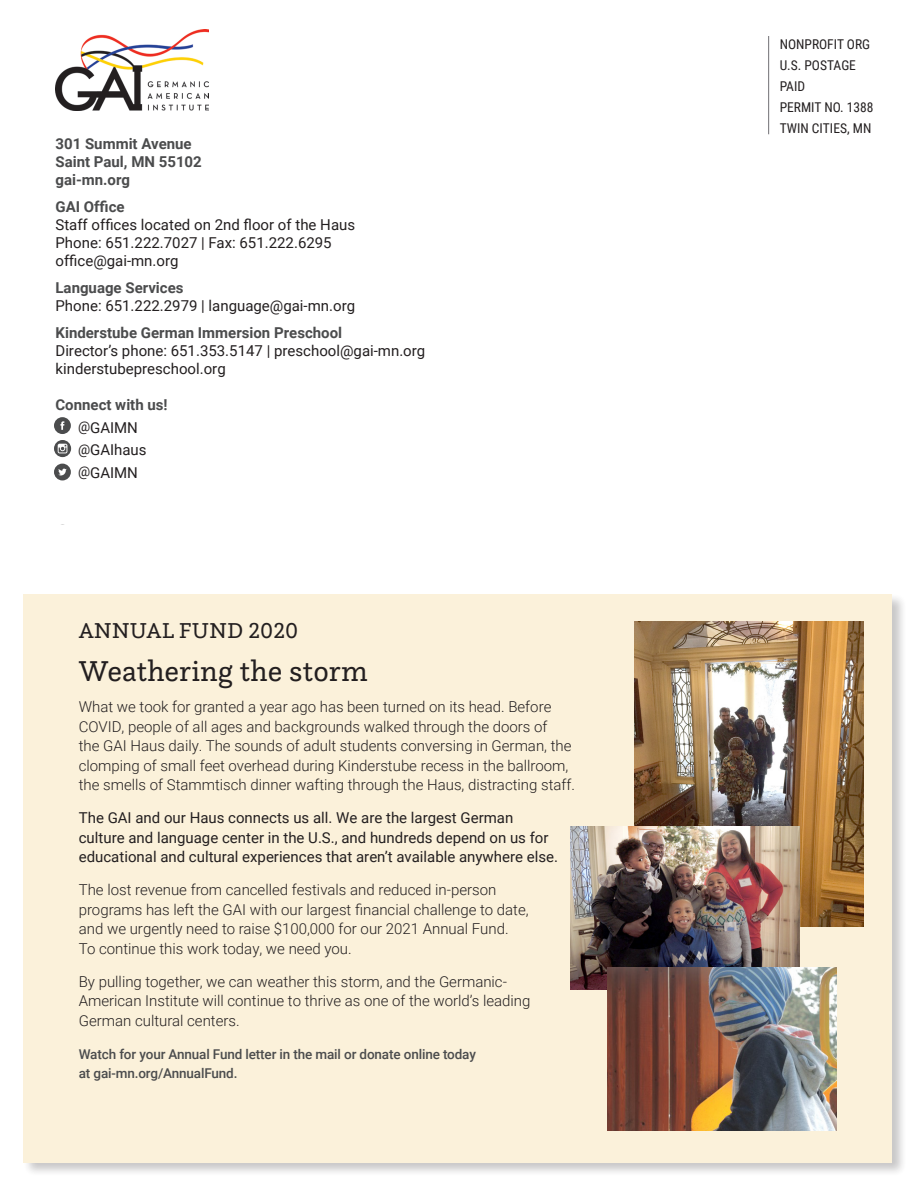
<style>
.page{position:relative;width:918px;height:1188px;background:#fff}
.page>*{position:absolute;margin:0;border:0;box-sizing:border-box;transform-origin:0 0}
.t1{font:30px "Questa Slab";color:#231f20}
.t2{font:22.5px "Questa Slab";color:#231f20}
.t3{font:300 15px/19.5px "Roboto";color:#231f20}
.t4{font:15px/19.5px "Roboto";color:#231f20}
.t5{font:700 15px "Roboto";color:#4b4c4d}
.Headline{font:500 13.5px/19.5px "Roboto";letter-spacing:-.01em;color:#4b4c4d}
.t6{font:13.5px "Roboto Condensed";color:#231f20}
.s1{font-size:13.5px}
</style>
<div class="page">
<div style="left:22px;top:592px;width:885px;height:585px;background:#231f20;opacity:.27"></div>
<div style="left:24px;top:594px;width:868px;height:568px;background:#fbf1d8"></div>
<img style="left:55px;top:30px;width:154px;height:80px">
<hr style="left:768px;top:36px;width:1px;height:98px;background:#717074">
<svg style="left:54px;top:417px;width:17px;height:17px"></svg>
<svg style="left:54px;top:440px;width:17px;height:17px"></svg>
<svg style="left:54px;top:464px;width:17px;height:17px"></svg>
<img style="left:634px;top:621px;width:230px;height:306px">
<img style="left:570px;top:827px;width:230px;height:163px">
<img style="left:608px;top:967px;width:229px;height:164px">
<p class="t5" style="left:56px;top:133px;width:138px">301 Summit Avenue</p>
<p class="t5" style="left:56px;top:151px;width:148px">Saint Paul, MN 55102</p>
<p class="t5" style="left:56px;top:169px;width:76px">gai-mn.org</p>
<p class="t5" style="left:56px;top:196px;width:71px">GAI Office</p>
<p class="t4" style="left:56px;top:215px;width:301px">Staff offices located on 2nd floor of the Haus</p>
<p class="t4" style="left:56px;top:233px;width:278px">Phone: 651.222.7027 | Fax: 651.222.6295</p>
<p class="t4" style="left:56px;top:251px;width:125px">office@gai-mn.org</p>
<p class="t5" style="left:56px;top:277px;width:130px">Language Services</p>
<p class="t4" style="left:56px;top:296px;width:301px">Phone: 651.222.2979 | language@gai-mn.org</p>
<p class="t5" style="left:56px;top:322px;width:288px">Kinderstube German Immersion Preschool</p>
<p class="t4" style="left:56px;top:341px;width:371px">Director’s phone: 651.353.5147 | preschool@gai-mn.org</p>
<p class="t4" style="left:56px;top:359px;width:172px">kinderstubepreschool.org</p>
<p class="t5" style="left:56px;top:394px;width:114px">Connect with us!</p>
<p class="t4" style="left:78px;top:417px;width:61px"><span class="s1">@</span>GAIMN</p>
<p class="t4" style="left:78px;top:440px;width:70px"><span class="s1">@</span>GAIhaus</p>
<p class="t4" style="left:78px;top:462px;width:61px"><span class="s1">@</span>GAIMN</p>
<p class="t2" style="left:79px;top:616px;width:221px">ANNUAL FUND 2020</p>
<p class="t1" style="left:79px;top:652px;width:290px">Weathering the storm</p>
<p class="t3" style="left:79px;top:697px;width:498px">What we took for granted a year ago has been turned on its head. Before COVID, people of all ages and backgrounds walked through the doors of<br>the GAI Haus daily. The sounds of adult students conversing in German, the clomping of small feet overhead during Kinderstube recess in the ballroom, the smells of Stammtisch dinner wafting through the Haus, distracting staff.</p>
<p class="t4" style="left:79px;top:808px;width:481px">The GAI and our Haus connects us all. We are the largest German culture and language center in the U.S., and hundreds depend on us for educational and cultural experiences that aren’t available anywhere else.</p>
<p class="t3" style="left:79px;top:880px;width:451px">The lost revenue from cancelled festivals and reduced in-person programs has left the GAI with our largest financial challenge to date, and we urgently need to raise $100,000 for our 2021 Annual Fund.<br>To continue this work today, we need you.</p>
<p class="t3" style="left:79px;top:971px;width:453px">By pulling together, we can weather this storm, and the Germanic-<br>American Institute will continue to thrive as one of the world’s leading<br>German cultural centers.</p>
<p class="Headline" style="left:79px;top:1044px;width:399px">Watch for your Annual Fund letter in the mail or donate online today at gai-mn.org/AnnualFund.</p>
<p class="t6" style="left:780px;top:34px;width:92px">NONPROFIT ORG</p>
<p class="t6" style="left:780px;top:55px;width:78px">U.S. POSTAGE</p>
<p class="t6" style="left:780px;top:76px;width:27px">PAID</p>
<p class="t6" style="left:780px;top:97px;width:95px">PERMIT NO. 1388</p>
<p class="t6" style="left:780px;top:118px;width:93px">TWIN CITIES, MN</p>
</div>
